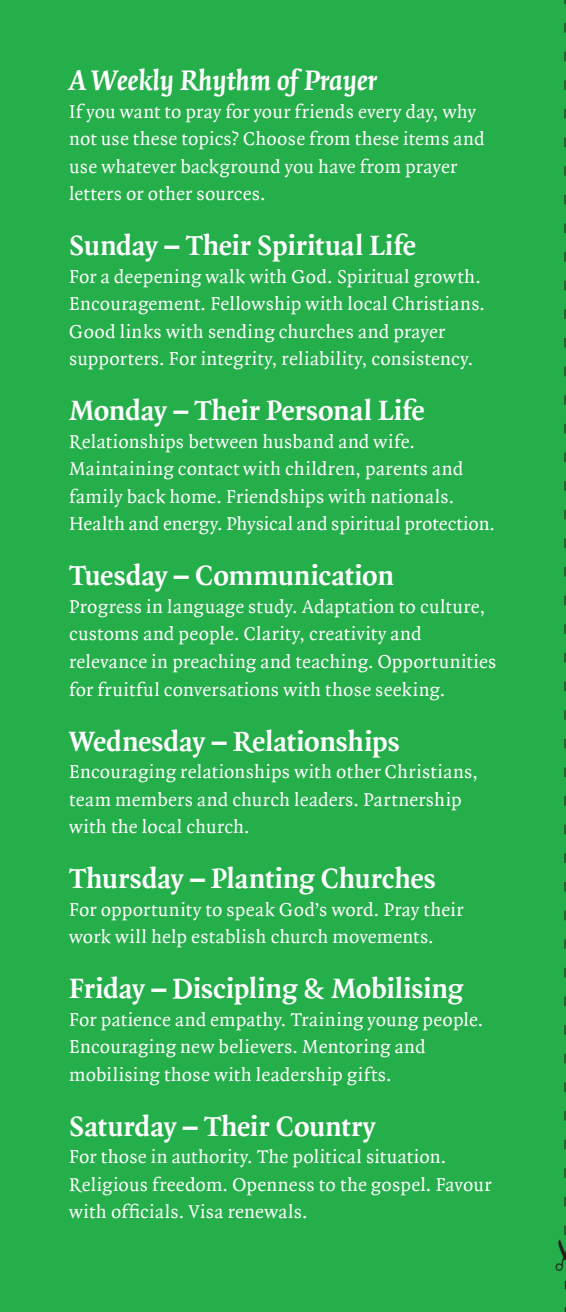
<style>
.page{position:relative;width:566px;height:1312px;background:#fff}
.page>*{position:absolute;margin:0;border:0;box-sizing:border-box;transform-origin:0 0}
.t1{font:700 30px "Quadraat";letter-spacing:-.005em;color:#fff}
.t2{font:italic 700 30px "Quadraat";color:#fff}
.t3{font:20px/27.5px "Quadraat";letter-spacing:.015em;color:#fff}
</style>
<div class="page">
<div style="left:0;top:0;width:565px;height:1311px;background:#25af4a"></div>
<svg style="left:564px;top:1281px;width:1px;height:30px"></svg>
<svg style="left:564px;top:0;width:2px;height:1270px"></svg>
<h1 class="t2" style="left:69px;top:68px;width:309px">A Weekly Rhythm of Prayer</h1>
<p class="t3" style="left:69px;top:99px;width:416px">If you want to pray for your friends every day, why not use these topics? Choose from these items and use whatever background you have from prayer letters or other sources.</p>
<h1 class="t1" style="left:69px;top:233px;width:348px">Sunday – Their Spiritual Life</h1>
<p class="t3" style="left:69px;top:264px;width:417px">For a deepening walk with God. Spiritual growth.<br>Encouragement. Fellowship with local Christians.<br>Good links with sending churches and prayer supporters. For integrity, reliability, consistency.</p>
<h1 class="t1" style="left:69px;top:398px;width:356px">Monday – Their Personal Life</h1>
<p class="t3" style="left:69px;top:429px;width:427px">Relationships between husband and wife.<br>Maintaining contact with children, parents and family back home. Friendships with nationals.<br>Health and energy. Physical and spiritual protection.</p>
<h1 class="t1" style="left:69px;top:563px;width:326px">Tuesday – Communication</h1>
<p class="t3" style="left:69px;top:594px;width:428px">Progress in language study. Adaptation to culture, customs and people. Clarity, creativity and relevance in preaching and teaching. Opportunities for fruitful conversations with those seeking.</p>
<h1 class="t1" style="left:69px;top:728px;width:332px">Wednesday – Relationships</h1>
<p class="t3" style="left:69px;top:759px;width:410px">Encouraging relationships with other Christians, team members and church leaders. Partnership with the local church.</p>
<h1 class="t1" style="left:69px;top:866px;width:368px">Thursday – Planting Churches</h1>
<p class="t3" style="left:69px;top:896px;width:395px">For opportunity to speak God’s word. Pray their work will help establish church movements.</p>
<h1 class="t1" style="left:69px;top:976px;width:395px">Friday – Discipling &amp; Mobilising</h1>
<p class="t3" style="left:69px;top:1006px;width:415px">For patience and empathy. Training young people.<br>Encouraging new believers. Mentoring and mobilising those with leadership gifts.</p>
<h1 class="t1" style="left:69px;top:1113px;width:308px">Saturday – Their Country</h1>
<p class="t3" style="left:69px;top:1144px;width:423px">For those in authority. The political situation.<br>Religious freedom. Openness to the gospel. Favour with officials. Visa renewals.</p>
</div>
